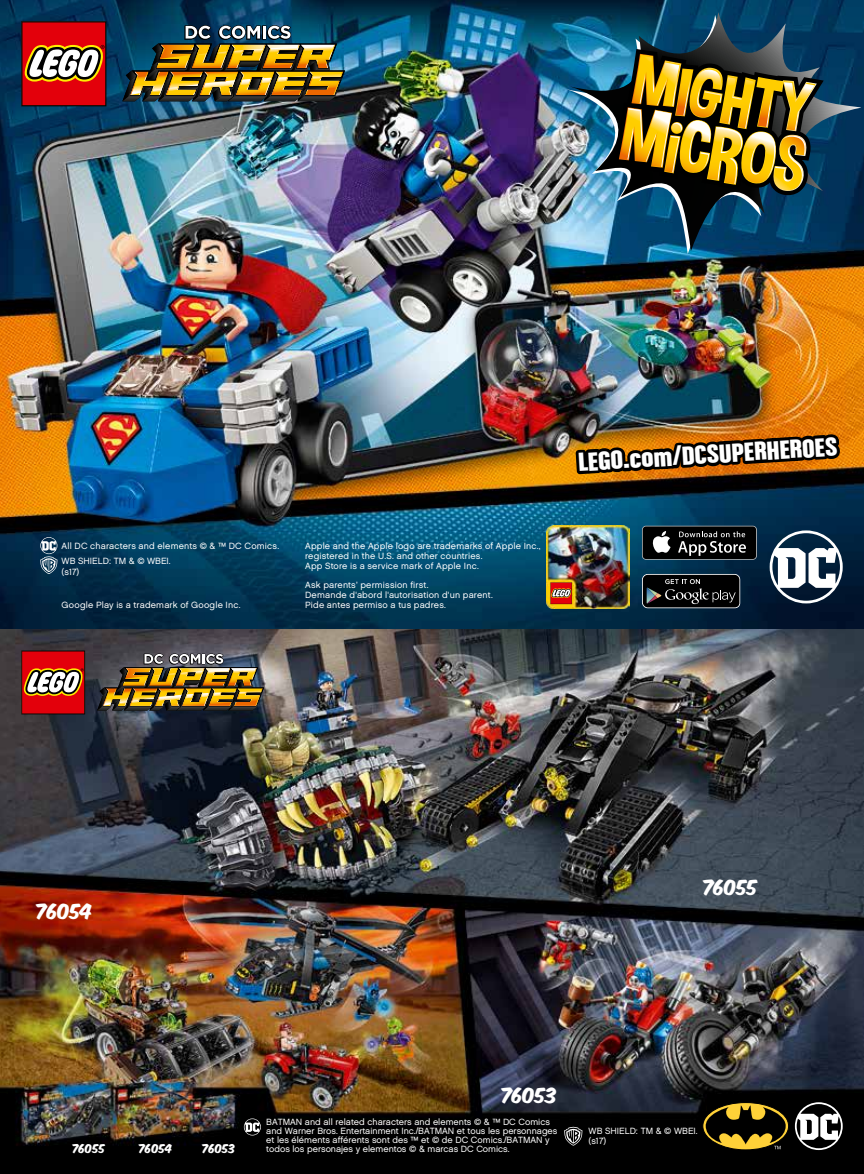
<style>
.page{position:relative;width:864px;height:1174px;background:#fff}
.page>*{position:absolute;margin:0;border:0;box-sizing:border-box;transform-origin:0 0}
.t1{font:700 27.9px "LEGO Chalet Comprime 80";color:#fff;scale:1.2 1}
.t2{font:18px "Komika Axis";letter-spacing:-.02em;color:#fff}
.t3{font:10.5px "Komika Axis";color:#fff}
.t4{font:9px/9.8px "LEGO Chalet 60";letter-spacing:.005em;color:#fff}
</style>
<div class="page">
<img style="left:0;top:0;width:863px;height:629px">
<img style="left:0;top:629px;width:863px;height:545px">
<img style="left:546px;top:526px;width:4px;height:82px">
<img style="left:550px;top:246px;width:292px;height:417px">
<svg style="left:566px;top:15px;width:285px;height:239px;background:#316e8f"></svg>
<img style="left:569px;top:12px;width:291px;height:239px">
<img style="left:613px;top:49px;width:210px;height:147px">
<svg style="left:21px;top:650px;width:64px;height:64px;background:#c23a32"></svg>
<img style="left:97px;top:653px;width:167px;height:57px">
<svg style="left:21px;top:21px;width:85px;height:85px;background:#c33a32"></svg>
<img style="left:122px;top:25px;width:223px;height:76px">
<svg style="left:701px;top:1101px;width:141px;height:49px;background:#554c2f"></svg>
<svg style="left:563px;top:1126px;width:19px;height:19px"></svg>
<svg style="left:244px;top:1118px;width:17px;height:17px"></svg>
<svg style="left:40px;top:537px;width:17px;height:37px"></svg>
<p class="t4" style="left:62px;top:538px;width:219px;line-height:15px">All DC characters and elements © &amp; ™ DC Comics.<br>WB SHIELD: TM &amp; © WBEI.</p>
<p class="t4" style="left:62px;top:567px;width:19px">(s17)</p>
<p class="t4" style="left:62px;top:600px;width:180px">Google Play is a trademark of Google Inc.</p>
<p class="t4" style="left:305px;top:541px;width:237px">Apple and the Apple logo are trademarks of Apple Inc., registered in the U.S. and other countries.<br>App Store is a service mark of Apple Inc.</p>
<p class="t4" style="left:305px;top:580px;width:189px">Ask parents’ permission first.<br>Demande d'abord l'autorisation d'un parent.<br>Pide antes permiso a tus padres.</p>
<h1 class="t1" style="left:577px;top:445px;width:217px;rotate:-3deg">LEGO.com/DCSUPERHEROES</h1>
<h2 class="t2" style="left:36px;top:902px;width:58px">76054</h2>
<h2 class="t2" style="left:702px;top:878px;width:56px">76055</h2>
<p class="t3" style="left:72px;top:1143px;width:34px">76055</p>
<p class="t3" style="left:139px;top:1143px;width:35px">76054</p>
<p class="t3" style="left:202px;top:1143px;width:35px">76053</p>
<h2 class="t2" style="left:501px;top:1086px;width:57px">76053</h2>
<p class="t4" style="left:266px;top:1117px;width:292px;line-height:9px">BATMAN and all related characters and elements © &amp; ™ DC Comics and Warner Bros. Entertainment Inc./BATMAN et tous les personnages et les éléments afférents sont des ™ et © de DC Comics./BATMAN y todos los personajes y elementos © &amp; marcas DC Comics.</p>
<p class="t4" style="left:588px;top:1125px;width:110px;line-height:10.8px">WB SHIELD: TM &amp; © WBEI. (s17)</p>
</div>
